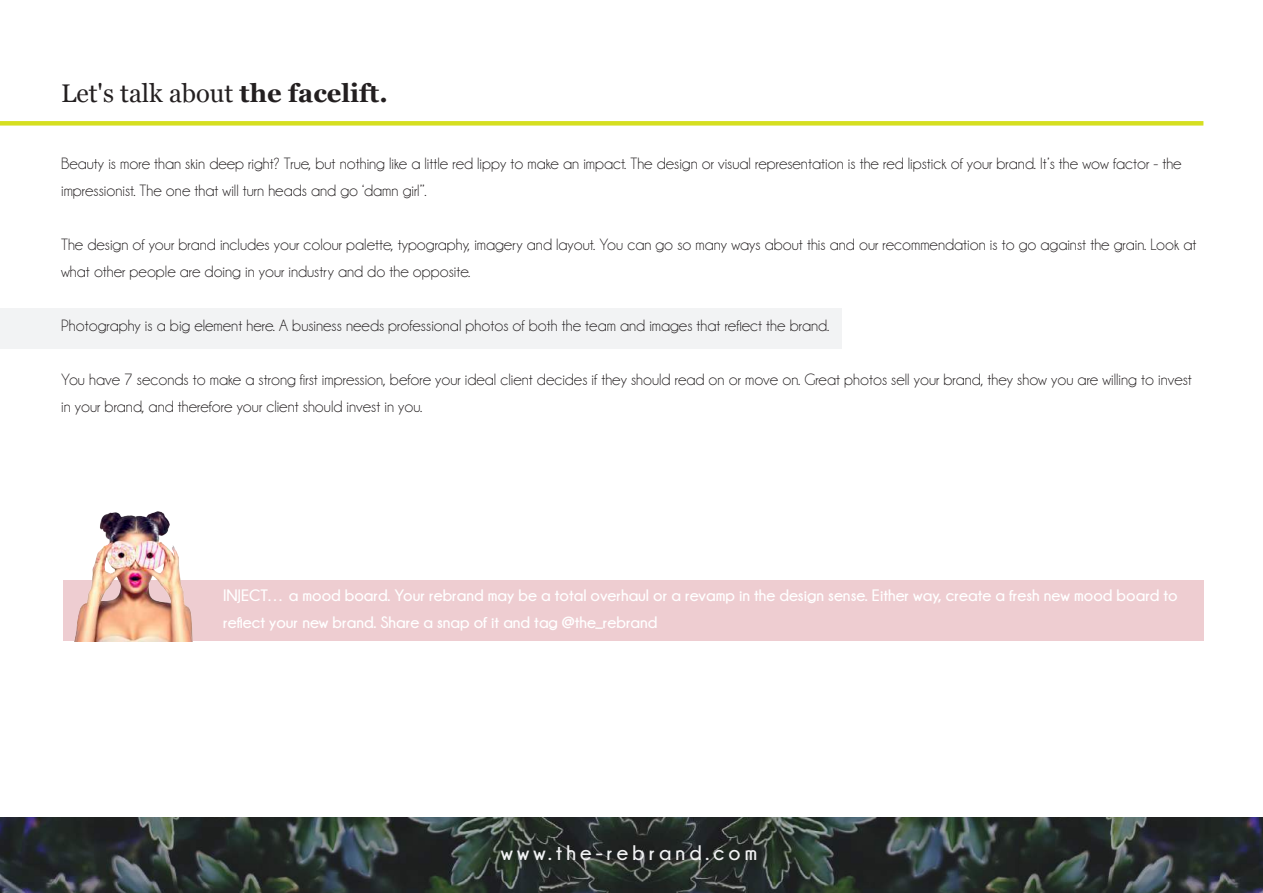
<style>
.page{position:relative;width:1263px;height:893px;background:#fff}
.page>*{position:absolute;margin:0;border:0;box-sizing:border-box;transform-origin:0 0}
.t1{font:25.5px "Georgia";color:#231f20}
.t2{font:700 21px "Champagne&Limousines";letter-spacing:.2em;color:#f2f3f4}
.t3{font:16.5px/27px "Champagne&Limousines";color:#231f20}
.t4{font:700 16.5px/27px "Champagne&Limousines";color:#fff}
.s1{font-weight:700}
</style>
<div class="page">
<div style="left:0;top:121px;width:1203px;height:5px;background:#d6df20"></div>
<img style="left:0;top:817px;width:1263px;height:76px">
<div style="left:0;top:308px;width:842px;height:41px;background:#f2f3f4"></div>
<div style="left:63px;top:580px;width:1140px;height:61px;background:#eecdd1"></div>
<img style="left:74px;top:511px;width:119px;height:130px">
<h1 class="t1" style="left:61px;top:75px;width:328px">Let s' talk about <span class="s1">the facelift.</span></h1>
<p class="t3" style="left:61px;top:150px;width:1122px">Beauty is more than skin deep right? True, but nothing like a little red lippy to make an impact. The design or visual representation is the red lipstick of your brand s’I t. the wow factor - the impressionist. The one that will turn heads and go ‘damn girl .‘‘</p>
<p class="t3" style="left:61px;top:231px;width:1137px">The design of your brand includes your colour palette, typography, imagery and layout. You can go so many ways about this and our recommendation tois go against the grain. Look at what other people are doing in your industry and do the opposite.</p>
<p class="t3" style="left:61px;top:312px;width:769px">Photography ais big element here A. business needs professional photos of both the team and images that reflect the brand.</p>
<p class="t3" style="left:61px;top:366px;width:1132px">You have 7 seconds to make a strong first impression, before your ideal client decides if they should read on or move on. Great photos sell your brand, they show you are willing to invest in your brand, and therefore your client should invest in you.</p>
<p class="t4" style="left:223px;top:581px;width:956px">INJECT… a mood board. Your rebrand may be a total overhaul or a revamp in the design sense. Either way, create a fresh new mood board to reflect your new brand. Share a snap of it and tag @the_rebrand</p>
<p class="t2" style="left:501px;top:841px;width:258px">www.the-rebrand.com</p>
</div>
